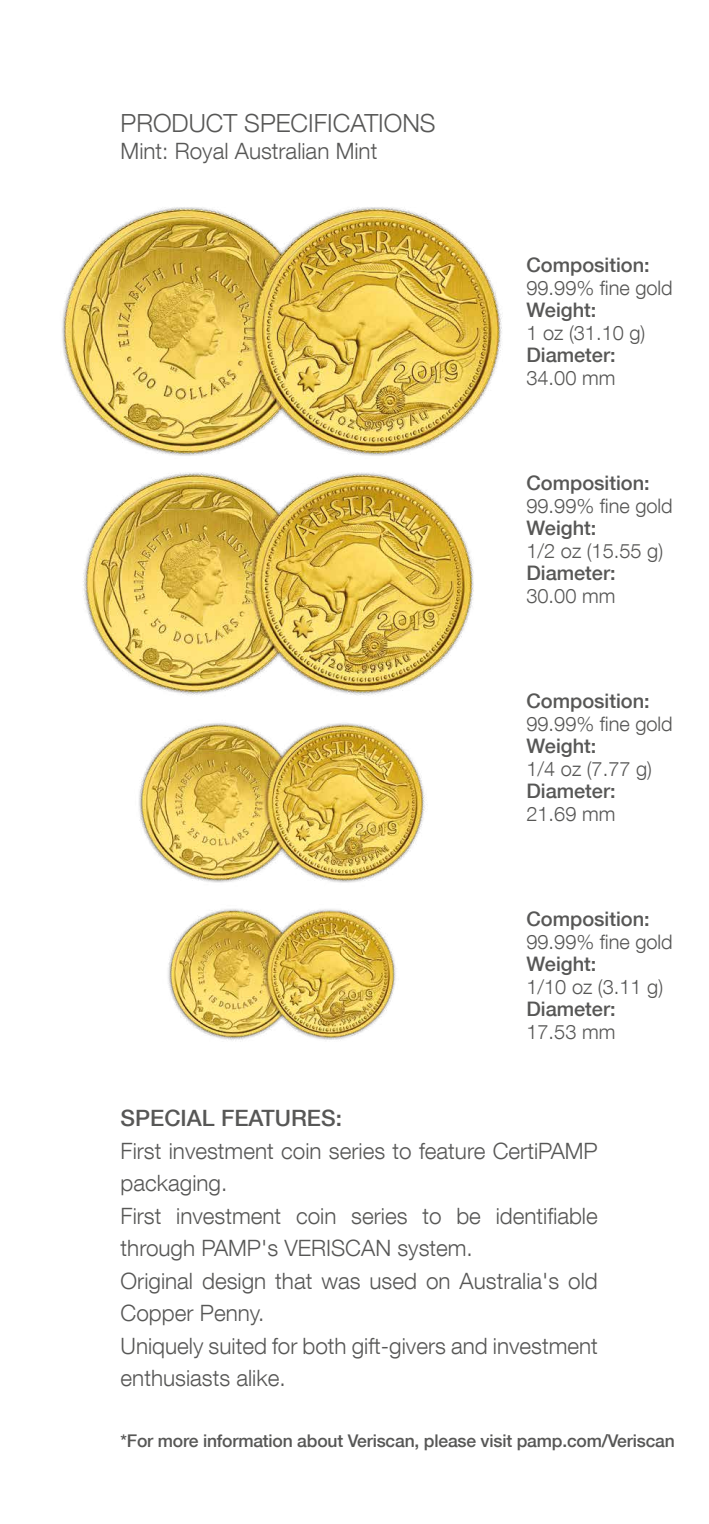
<style>
.page{position:relative;width:709px;height:1524px;background:#fff}
.page>*{position:absolute;margin:0;border:0;box-sizing:border-box;transform-origin:0 0}
.t1{font:300 25px "Helvetica Neue LT Com";color:#575756}
.t2{font:300 22.5px/32.5px "Helvetica Neue LT Com";color:#575756}
.t3{font:500 22.5px "Helvetica Neue LT Com";color:#575756}
.t4{font:300 20px "Helvetica Neue LT Com";color:#575756}
.t5{font:500 20px "Helvetica Neue LT Com";color:#575756}
.t6{font:500 17.5px "Helvetica Neue LT Com";letter-spacing:-.01em;color:#575756}
</style>
<div class="page">
<img style="left:62px;top:207px;width:440px;height:833px">
<p class="t1" style="left:121px;top:108px;width:317px">PRODUCT SPECIFICATIONS</p>
<p class="t2" style="left:121px;top:134px;width:258px">Mint: Royal Australian Mint</p>
<p class="t5" style="left:526px;top:253px;width:125px">Composition:</p>
<p class="t4" style="left:526px;top:276px;width:148px">99.99% fine gold</p>
<p class="t5" style="left:526px;top:298px;width:72px">Weight:</p>
<p class="t4" style="left:526px;top:321px;width:120px">1 oz (31.10 g)</p>
<p class="t5" style="left:526px;top:343px;width:91px">Diameter:</p>
<p class="t4" style="left:526px;top:366px;width:90px">34.00 mm</p>
<p class="t5" style="left:526px;top:471px;width:125px">Composition:</p>
<p class="t4" style="left:526px;top:493px;width:148px">99.99% fine gold</p>
<p class="t5" style="left:526px;top:516px;width:72px">Weight:</p>
<p class="t4" style="left:526px;top:538px;width:138px">1/2 oz (15.55 g)</p>
<p class="t5" style="left:526px;top:561px;width:91px">Diameter:</p>
<p class="t4" style="left:526px;top:583px;width:90px">30.00 mm</p>
<p class="t5" style="left:526px;top:689px;width:125px">Composition:</p>
<p class="t4" style="left:526px;top:711px;width:148px">99.99% fine gold</p>
<p class="t5" style="left:526px;top:734px;width:72px">Weight:</p>
<p class="t4" style="left:526px;top:756px;width:127px">1/4 oz (7.77 g)</p>
<p class="t5" style="left:526px;top:779px;width:91px">Diameter:</p>
<p class="t4" style="left:526px;top:801px;width:90px">21.69 mm</p>
<p class="t5" style="left:526px;top:907px;width:125px">Composition:</p>
<p class="t4" style="left:526px;top:929px;width:148px">99.99% fine gold</p>
<p class="t5" style="left:526px;top:952px;width:72px">Weight:</p>
<p class="t4" style="left:526px;top:974px;width:138px">1/10 oz (3.11 g)</p>
<p class="t5" style="left:526px;top:997px;width:91px">Diameter:</p>
<p class="t4" style="left:526px;top:1019px;width:90px">17.53 mm</p>
<p class="t3" style="left:121px;top:1104px;width:223px">SPECIAL FEATURES:</p>
<p class="t2" style="left:121px;top:1134px;width:479px">First investment coin series to feature CertiPAMP packaging.<br>First investment coin series to be identifiable through PAMP's VERISCAN system.<br>Original design that was used on Australia's old Copper Penny.<br>Uniquely suited for both gift-givers and investment enthusiasts alike.</p>
<p class="t6" style="left:121px;top:1430px;width:556px">*For more information about Veriscan, please visit pamp.com/Veriscan</p>
</div>
